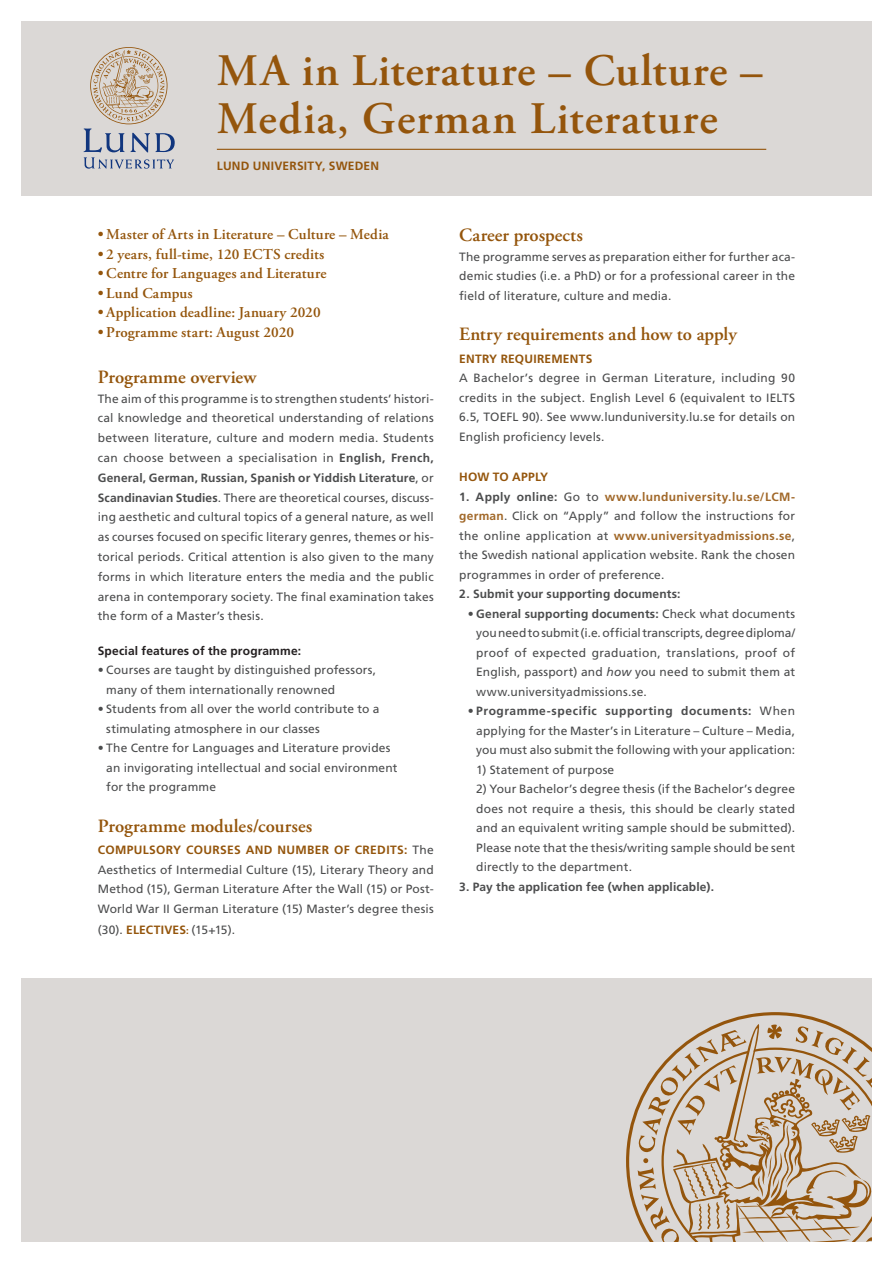
<style>
.page{position:relative;width:893px;height:1263px;background:#fff}
.page>*{position:absolute;margin:0;border:0;box-sizing:border-box;transform-origin:0 0}
.Headline___Programme{font:600 45px/48px "Adobe Garamond Pro";letter-spacing:.025em;color:#94550c}
.SubHEADLINE{font:600 18.75px "Adobe Garamond Pro";color:#94550c}
.t1{font:600 15px "Adobe Garamond Pro";letter-spacing:.01em;color:#94550c}
.kurser_bodycopy{font:12px/19.5px "Frutiger LT Std";letter-spacing:.01em;color:#4b4c4d;text-align:justify}
.SubHeadline_2{font:700 12px "Frutiger LT Std";letter-spacing:.015em;color:#4b4c4d}
.kurser_bodycopy-2{font:700 12px "Frutiger LT Std";letter-spacing:.015em;color:#4b4c4d}
.SubHEADLINE-2{font:700 12px "Frutiger LT Std";letter-spacing:.015em;color:#231f20}
.Chapter{font:700 12px "Frutiger LT Std";letter-spacing:.02em;color:#94550c}
.SubHeadline_2-2{font:700 12px "Frutiger LT Std";letter-spacing:.015em;color:#94550c}
.kurser_bodycopy-3{font:700 12px "Frutiger LT Std";letter-spacing:.015em;color:#94550c}
.s1{font-weight:700}
.s2{font-weight:700;color:#94550c}
.s3{font-weight:700;font-size:9.6px;color:#94550c}
.s4{font-weight:700;color:#a16829}
.s5{font-style:italic}
</style>
<div class="page">
<div style="left:21px;top:21px;width:851px;height:175px;background:#dbd8d6"></div>
<svg style="left:84px;top:47px;width:91px;height:122px"></svg>
<div style="left:21px;top:978px;width:851px;height:264px;background:#dbd8d6"></div>
<svg style="left:626px;top:1012px;width:203px;height:208px"></svg>
<svg style="left:638px;top:1022px;width:234px;height:220px"></svg>
<hr style="left:217px;top:149px;width:549px;height:1px;background:#94550c">
<p class="Headline___Programme" style="left:217px;top:47px;width:547px">MA in Literature – Culture –<br>Media, German Literature</p>
<p class="Chapter" style="left:217px;top:159px;width:164px">LUND UNIVERSITY, SWEDEN</p>
<p class="t1" style="left:98px;top:226px;width:292px">• Master of Arts in Literature – Culture – Media</p>
<p class="t1" style="left:98px;top:246px;width:228px">• 2 years, full-time, 120 ECTS credits</p>
<p class="t1" style="left:98px;top:265px;width:230px">• Centre for Languages and Literature</p>
<p class="t1" style="left:98px;top:285px;width:96px">• Lund Campus</p>
<p class="t1" style="left:98px;top:304px;width:224px">• Application deadline: January 2020</p>
<p class="t1" style="left:98px;top:324px;width:198px">• Programme start: August 2020</p>
<p class="SubHEADLINE" style="left:98px;top:366px;width:160px">Programme overview</p>
<p class="kurser_bodycopy" style="left:98px;top:388px;width:337px">The aim of this programme is to strengthen students’ histori&shy;cal knowledge and theoretical understanding of relations between literature, culture and modern media. Students can choose between a specialisation in <span class="s1">English, French, General, German, Russian, Spanish or Yiddish Literature</span>, or <span class="s1">Scandinavian Studies</span>. There are theoretical courses, discuss&shy;ing aesthetic and cultural topics of a general nature, as well as courses focused on specific literary genres, themes or his&shy;torical periods. Critical attention is also given to the many forms in which literature enters the media and the public arena in contemporary society. The final examination takes the form of a Master’s thesis.</p>
<p class="SubHEADLINE-2" style="left:98px;top:644px;width:205px">Special features of the programme:</p>
<p class="kurser_bodycopy" style="left:106px;top:660px;width:271px;text-indent:-9px">• Courses are taught by distinguished professors, many of them internationally renowned</p>
<p class="kurser_bodycopy" style="left:106px;top:699px;width:275px;text-indent:-9px">• Students from all over the world contribute to a stimulating atmosphere in our classes</p>
<p class="kurser_bodycopy" style="left:106px;top:738px;width:293px;text-align:left;text-indent:-9px">• The Centre for Languages and Literature provides an invigorating intellectual and social environment for the programme</p>
<p class="SubHEADLINE" style="left:98px;top:815px;width:216px">Programme modules/courses</p>
<p class="kurser_bodycopy" style="left:98px;top:840px;width:337px"><span class="s2">COMPULSORY COURSES AND NUMBER OF CREDITS:</span> The Aesthetics of Intermedial Culture (15), Literary Theory and Method (15), German Literature After the Wall (15) or Post-World War II German Literature (15) Master’s degree thesis</p>
<p class="kurser_bodycopy" style="left:98px;top:920px;width:139px">(30). <span class="s2">ELECTIVES</span><span class="s3">:</span> (15+15).</p>
<p class="SubHEADLINE" style="left:459px;top:224px;width:125px">Career prospects</p>
<p class="kurser_bodycopy" style="left:459px;top:247px;width:337px">The programme serves as preparation either for further aca&shy;demic studies (i.e. a PhD) or for a professional career in the field of literature, culture and media.</p>
<p class="SubHEADLINE" style="left:459px;top:323px;width:279px">Entry requirements and how to apply</p>
<p class="SubHeadline_2-2" style="left:459px;top:351px;width:135px">ENTRY REQUIREMENTS</p>
<p class="kurser_bodycopy" style="left:459px;top:368px;width:337px">A Bachelor’s degree in German Literature, including 90 credits in the subject. English Level 6 (equivalent to IELTS 6.5, TOEFL 90). See www.lunduniversity.lu.se for details on English proficiency levels.</p>
<p class="kurser_bodycopy-3" style="left:459px;top:470px;width:90px">HOW TO APPLY</p>
<p class="kurser_bodycopy" style="left:459px;top:487px;width:337px"><span class="s1">1. Apply online:</span> Go to <span class="s4">www.lunduniversity.lu.se/LCM&shy;german</span>. Click on “Apply” and follow the instructions for the online application at <span class="s4">www.universityadmissions.se</span>, the Swedish national application website. Rank the chosen programmes in order of preference.</p>
<p class="kurser_bodycopy-2" style="left:459px;top:587px;width:223px">2. Submit your supporting documents:</p>
<p class="kurser_bodycopy" style="left:476px;top:604px;width:320px;text-indent:-9px"><span class="s1">• General supporting documents:</span> Check what documents you need to submit (i.e. official transcripts, degree diploma/ proof of expected graduation, translations, proof of English, passport) and <span class="s5">how</span> you need to submit them at www.universityadmissions.se.</p>
<p class="kurser_bodycopy" style="left:476px;top:701px;width:320px;text-indent:-9px"><span class="s1">• Programme-specific supporting documents:</span> When applying for the Master’s in Literature – Culture – Media, you must also submit the following with your application:</p>
<p class="kurser_bodycopy" style="left:476px;top:760px;width:139px">1) Statement of purpose</p>
<p class="kurser_bodycopy" style="left:476px;top:779px;width:320px">2) Your Bachelor’s degree thesis (if the Bachelor’s degree does not require a thesis, this should be clearly stated and an equivalent writing sample should be submitted).<br>Please note that the thesis/writing sample should be sent directly to the department.</p>
<p class="SubHeadline_2" style="left:459px;top:879px;width:256px">3. Pay the application fee (when applicable).</p>
</div>
